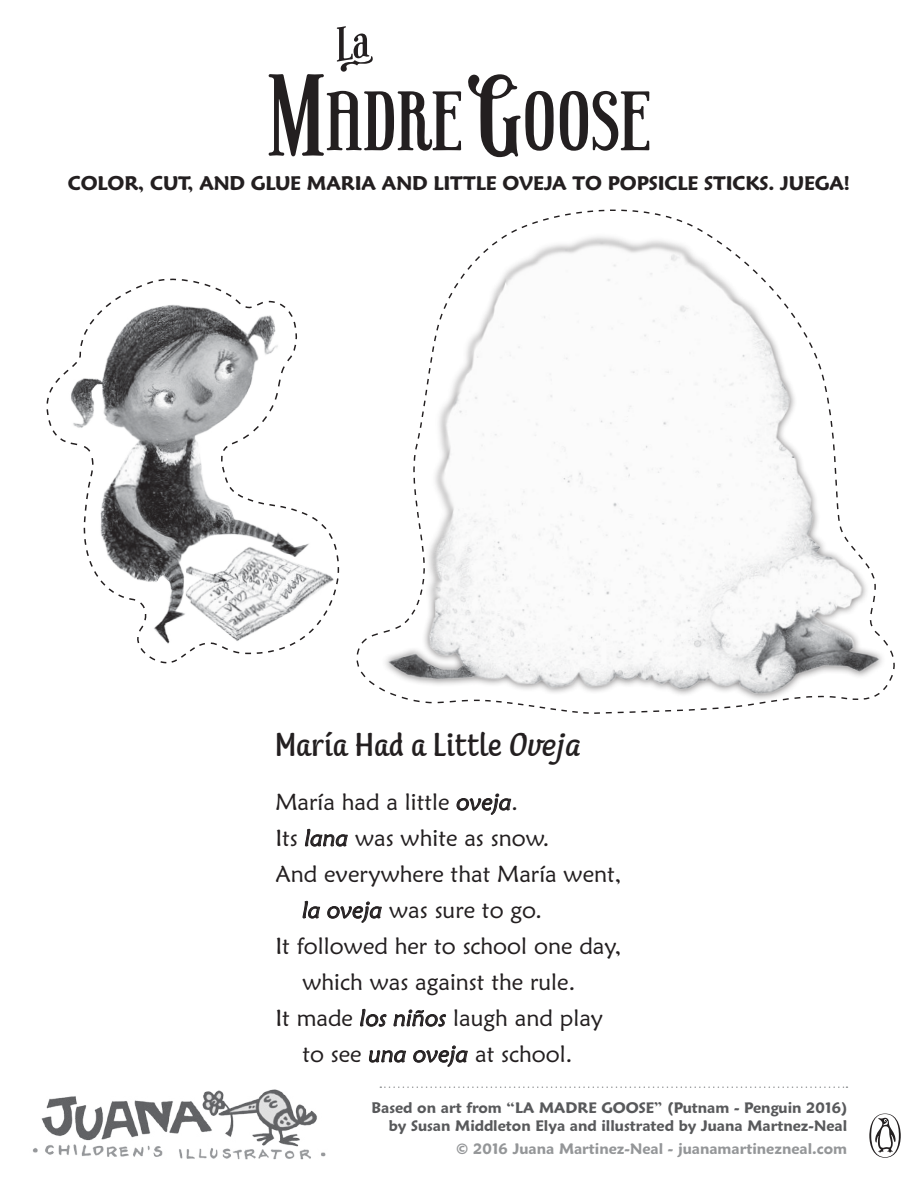
<style>
.page{position:relative;width:918px;height:1188px;background:#fff}
.page>*{position:absolute;margin:0;border:0;box-sizing:border-box;transform-origin:0 0}
.poem_head{font:33px "Coomeec Pro";letter-spacing:.02em;color:#231f20}
.body_text{font:23.25px/36px "Maiandra GD";color:#231f20}
.t1{font:600 19.5px "Maiandra GD";letter-spacing:-.01em;color:#231f20}
.t2{font:600 15px/18px "Maiandra GD";color:#58595b;text-align:right}
.t3{font:600 15px "Maiandra GD";color:#949698}
.s1{font-style:italic}
</style>
<div class="page">
<svg style="left:269px;top:26px;width:380px;height:131px"></svg>
<img style="left:32px;top:1089px;width:294px;height:71px">
<svg style="left:380px;top:1086px;width:467px;height:2px"></svg>
<svg style="left:869px;top:1114px;width:32px;height:44px"></svg>
<svg style="left:158px;top:278px;width:30px;height:2px"></svg>
<svg style="left:46px;top:280px;width:207px;height:384px"></svg>
<svg style="left:305px;top:834px;width:43px;height:13px"></svg>
<svg style="left:302px;top:900px;width:19px;height:19px"></svg>
<svg style="left:327px;top:901px;width:55px;height:22px"></svg>
<svg style="left:360px;top:1008px;width:27px;height:19px"></svg>
<svg style="left:393px;top:1009px;width:53px;height:18px"></svg>
<svg style="left:369px;top:1050px;width:38px;height:13px"></svg>
<svg style="left:413px;top:1045px;width:55px;height:22px"></svg>
<img style="left:253px;top:209px;width:642px;height:625px">
<p class="t1" style="left:68px;top:171px;width:784px">COLOR, CUT, AND GLUE MARIA AND LITTLE OVEJA TO POPSICLE STICKS. JUEGA!</p>
<p class="poem_head" style="left:275px;top:724px;width:305px">María Had a Little <span class="s1">Oveja</span></p>
<p class="body_text" style="left:275px;top:784px;width:244px">María had a little <span class="s1">oveja</span>.</p>
<p class="body_text" style="left:275px;top:820px;width:275px">Its <span class="s1">lana</span> was white as snow.</p>
<p class="body_text" style="left:302px;top:856px;width:321px;text-indent:-27px">And everywhere that María went, <span class="s1">la oveja</span> was sure to go.</p>
<p class="body_text" style="left:302px;top:928px;width:321px;text-indent:-27px">It followed her to school one day, which was against the rule.</p>
<p class="body_text" style="left:275px;top:1000px;width:329px;text-align:center">It made <span class="s1">los niños</span> laugh and play to see <span class="s1">una oveja</span> at school.</p>
<p class="t2" style="left:371px;top:1099px;width:477px">Based on art from “LA MADRE GOOSE” (Putnam - Penguin 2016) by Susan Middleton Elya and illustrated by Juana Martnez-Neal</p>
<p class="t3" style="left:456px;top:1139px;width:393px">© 2016 Juana Martinez-Neal - juanamartinezneal.com</p>
</div>
